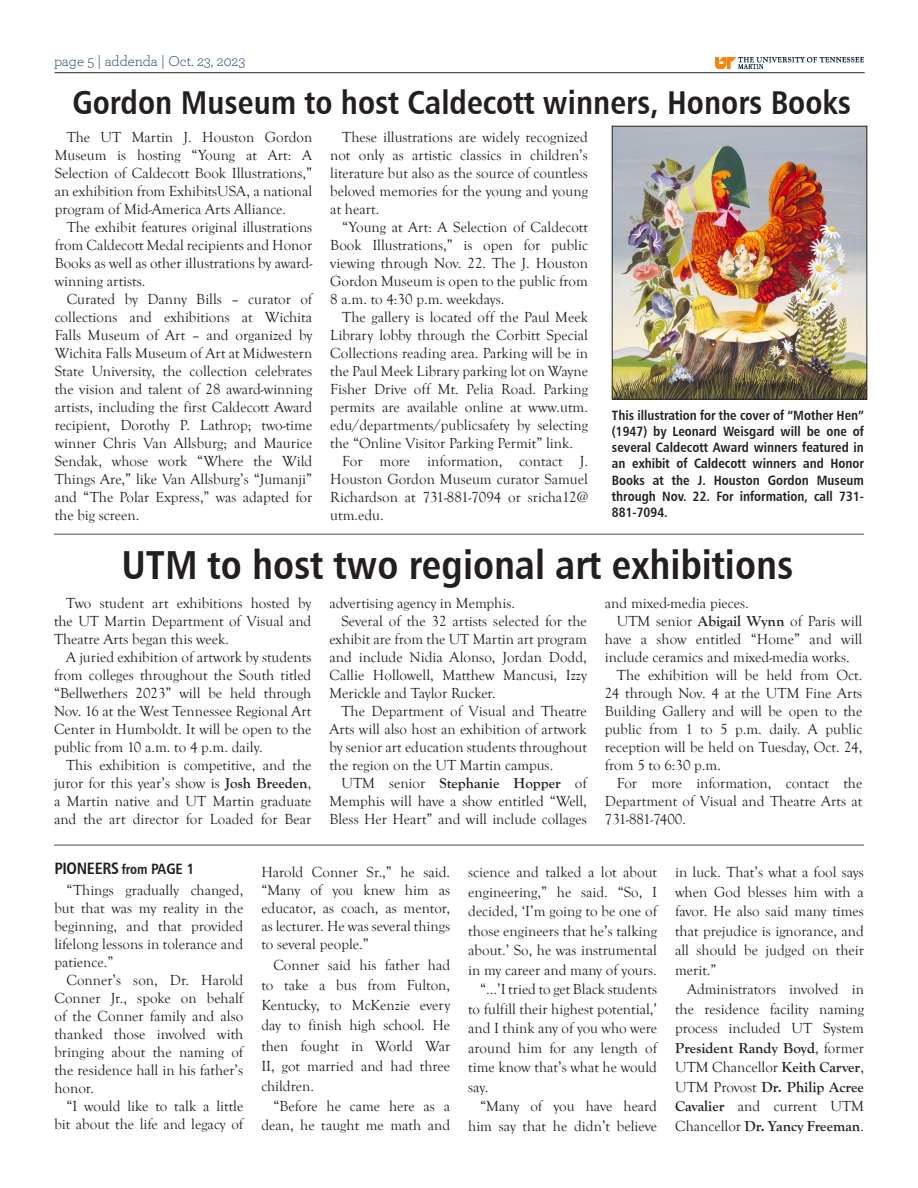
<style>
.page{position:relative;width:918px;height:1188px;background:#fff}
.page>*{position:absolute;margin:0;border:0;box-sizing:border-box;transform-origin:0 0}
.Main_Headline{font:40.5px "Humanist 777 BT Bold Condensed B";color:#231f20}
.Main_Headline-2{font:33px "Humanist 777 BT Bold Condensed B";color:#231f20}
.Cutline{font:16.5px "Humanist 777 BT Bold Condensed B";letter-spacing:-.02em;color:#231f20}
.Body_Text{font:15px/18px "Goudy Old Style T";color:#231f20;text-align:justify}
.t1{font:300 15px "Archer";color:#00295c}
.Cutline-2{font:13.5px/16.2px "Humanist 777 BT Bold Condensed B";color:#231f20;text-align:justify}
.s1{font-weight:700}
.s2{font-size:13.5px}
.s3{font-size:15px}
</style>
<div class="page">
<img style="left:716px;top:57px;width:147px;height:12px">
<hr style="left:55px;top:72px;width:810px;height:1px;background:#231f20">
<hr style="left:54px;top:845px;width:810px;height:1px;background:#231f20">
<img style="left:614px;top:128px;width:251px;height:269px">
<div style="left:612px;top:126px;width:255px;height:273px;border:1px solid #231f20"></div>
<hr style="left:54px;top:534px;width:810px;height:1px;background:#231f20">
<p class="t1" style="left:54px;top:51px;width:193px">page 5 | addenda | Oct. 23, 2023</p>
<p class="Main_Headline-2" style="left:72px;top:81px;width:780px">Gordon Museum to host Caldecott winners, Honors Books</p>
<p class="Body_Text" style="left:55px;top:129px;width:259px;text-indent:12px">The UT Martin J. Houston Gordon Museum is hosting “Young at Art: A Selection of Caldecott Book Illustrations,” an exhibition from ExhibitsUSA, a national program of Mid-America Arts Alliance.</p>
<p class="Body_Text" style="left:55px;top:219px;width:259px;text-indent:12px">The exhibit features original illustrations from Caldecott Medal recipients and Honor Books as well as other illustrations by award&shy;winning artists.</p>
<p class="Body_Text" style="left:55px;top:291px;width:259px;text-indent:12px">Curated by Danny Bills – curator of collections and exhibitions at Wichita Falls Museum of Art – and organized by Wichita Falls Museum of Art at Midwestern State University, the collection celebrates the vision and talent of 28 award-winning artists, including the first Caldecott Award recipient, Dorothy P. Lathrop; two-time winner Chris Van Allsburg; and Maurice Sendak, whose work “Where the Wild Things Are,” like Van Allsburg’s “Jumanji” and “The Polar Express,” was adapted for the big screen.</p>
<p class="Body_Text" style="left:330px;top:129px;width:259px;text-indent:12px">These illustrations are widely recognized not only as artistic classics in children’s literature but also as the source of countless beloved memories for the young and young at heart.</p>
<p class="Body_Text" style="left:330px;top:219px;width:259px;text-indent:12px">“Young at Art: A Selection of Caldecott Book Illustrations,” is open for public viewing through Nov. 22. The J. Houston Gordon Museum is open to the public from 8 a.m. to 4:30 p.m. weekdays.</p>
<p class="Body_Text" style="left:330px;top:309px;width:259px;text-indent:12px">The gallery is located off the Paul Meek Library lobby through the Corbitt Special Collections reading area. Parking will be in the Paul Meek Library parking lot on Wayne Fisher Drive off Mt. Pelia Road. Parking permits are available online at www.utm. edu/departments/publicsafety by selecting the “Online Visitor Parking Permit” link.</p>
<p class="Body_Text" style="left:330px;top:453px;width:259px;text-indent:12px">For more information, contact J.<br>Houston Gordon Museum curator Samuel Richardson at 731-881-7094 or sricha12@ utm.edu.</p>
<p class="Cutline-2" style="left:612px;top:407px;width:254px">This illustration for the cover of “Mother Hen” (1947) by Leonard Weisgard will be one of several Caldecott Award winners featured in an exhibit of Caldecott winners and Honor Books at the J. Houston Gordon Museum through Nov. 22. For information, call 731- 881-7094.</p>
<p class="Main_Headline" style="left:121px;top:539px;width:673px">UTM to host two regional art exhibitions</p>
<p class="Body_Text" style="left:54px;top:595px;width:259px;text-indent:12px">Two student art exhibitions hosted by the UT Martin Department of Visual and Theatre Arts began this week.</p>
<p class="Body_Text" style="left:54px;top:649px;width:259px;text-indent:12px">A juried exhibition of artwork by students from colleges throughout the South titled “Bellwethers 2023” will be held through Nov. 16 at the West Tennessee Regional Art Center in Humboldt. It will be open to the public from 10 a.m. to 4 p.m. daily.</p>
<p class="Body_Text" style="left:54px;top:757px;width:259px;text-indent:12px">This exhibition is competitive, and the juror for this year’s show is <span class="s1">Josh Breeden</span>, a Martin native and UT Martin graduate and the art director for Loaded for Bear</p>
<p class="Body_Text" style="left:329px;top:595px;width:187px">advertising agency in Memphis.</p>
<p class="Body_Text" style="left:329px;top:613px;width:259px;text-indent:12px">Several of the 32 artists selected for the exhibit are from the UT Martin art program and include Nidia Alonso, Jordan Dodd, Callie Hollowell, Matthew Mancusi, Izzy Merickle and Taylor Rucker.</p>
<p class="Body_Text" style="left:329px;top:703px;width:259px;text-indent:12px">The Department of Visual and Theatre Arts will also host an exhibition of artwork by senior art education students throughout the region on the UT Martin campus.</p>
<p class="Body_Text" style="left:329px;top:775px;width:259px;text-indent:12px">UTM senior <span class="s1">Stephanie Hopper</span> of Memphis will have a show entitled “Well, Bless Her Heart” and will include collages</p>
<p class="Body_Text" style="left:605px;top:595px;width:146px">and mixed-media pieces.</p>
<p class="Body_Text" style="left:605px;top:613px;width:259px;text-indent:12px">UTM senior <span class="s1">Abigail Wynn</span> of Paris will have a show entitled “Home” and will include ceramics and mixed-media works.</p>
<p class="Body_Text" style="left:605px;top:667px;width:259px;text-indent:12px">The exhibition will be held from Oct.<br>24 through Nov. 4 at the UTM Fine Arts Building Gallery and will be open to the public from 1 to 5 p.m. daily. A public reception will be held on Tuesday, Oct. 24, from 5 to 6:30 p.m.</p>
<p class="Body_Text" style="left:605px;top:775px;width:259px;text-indent:12px">For more information, contact the Department of Visual and Theatre Arts at 731-881-7400.</p>
<p class="Cutline" style="left:54px;top:857px;width:142px">PIONEERS <span class="s2">from</span> <span class="s3">PAGE 1</span></p>
<p class="Body_Text" style="left:54px;top:882px;width:190px;text-indent:12px">“Things gradually changed, but that was my reality in the beginning, and that provided lifelong lessons in tolerance and patience.”</p>
<p class="Body_Text" style="left:54px;top:972px;width:190px;text-indent:12px">Conner’s son, Dr. Harold Conner Jr., spoke on behalf of the Conner family and also thanked those involved with bringing about the naming of the residence hall in his father’s honor.</p>
<p class="Body_Text" style="left:54px;top:1098px;width:190px;text-align:right">“I would like to talk a little bit about the life and legacy of</p>
<p class="Body_Text" style="left:261px;top:864px;width:190px">Harold Conner Sr.,” he said. “Many of you knew him as educator, as coach, as mentor, as lecturer. He was several things to several people.”</p>
<p class="Body_Text" style="left:261px;top:955px;width:190px;line-height:20.2px;text-indent:12px">Conner said his father had to take a bus from Fulton, Kentucky, to McKenzie every day to finish high school. He then fought in World War II, got married and had three children.</p>
<p class="Body_Text" style="left:261px;top:1096px;width:190px;line-height:19.5px;text-align:right">“Before he came here as a dean, he taught me math and</p>
<p class="Body_Text" style="left:468px;top:863px;width:190px;line-height:19.5px">science and talked a lot about engineering,” he said. “So, I decided, ‘I’m going to be one of those engineers that he’s talking about.’ So, he was instrumental in my career and many of yours.</p>
<p class="Body_Text" style="left:468px;top:980px;width:190px;line-height:19.5px;text-indent:12px">“…’I tried to get Black students to fulfill their highest potential,’ and I think any of you who were around him for any length of time know that’s what he would say.</p>
<p class="Body_Text" style="left:468px;top:1097px;width:190px;line-height:19.5px;text-align:right">“Many of you have heard him say that he didn’t believe</p>
<p class="Body_Text" style="left:675px;top:863px;width:190px;line-height:19.5px">in luck. That’s what a fool says when God blesses him with a favor. He also said many times that prejudice is ignorance, and all should be judged on their merit.”</p>
<p class="Body_Text" style="left:675px;top:980px;width:190px;line-height:19.5px;text-indent:12px">Administrators involved in the residence facility naming process included UT System <span class="s1">President Randy Boyd</span>, former UTM Chancellor <span class="s1">Keith Carver</span>, UTM Provost <span class="s1">Dr. Philip Acree Cavalier</span> and current UTM Chancellor <span class="s1">Dr. Yancy Freeman</span>.</p>
</div>
